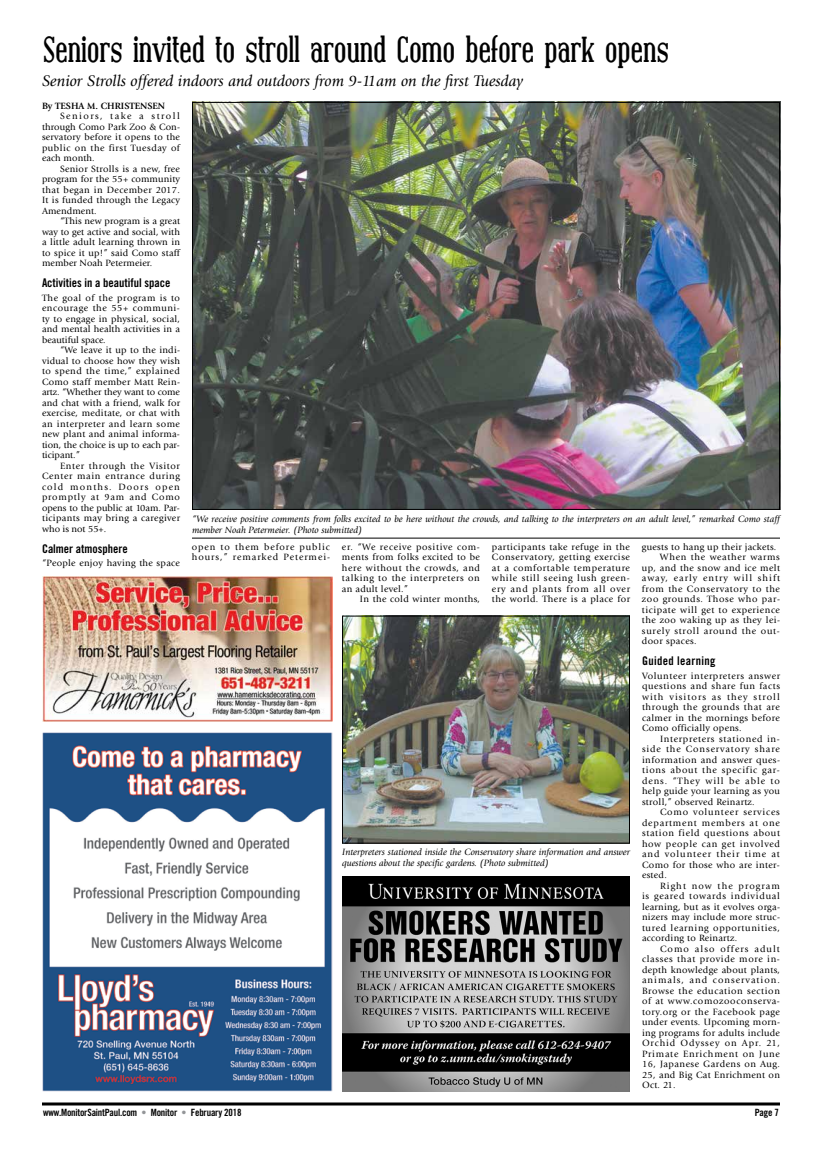
<style>
.page{position:relative;width:828px;height:1152px;background:#fff}
.page>*{position:absolute;margin:0;border:0;box-sizing:border-box;transform-origin:0 0}
.t1{font:700 36px "Covington Cond";letter-spacing:-.03em;color:#000}
.t2{font:italic 16px "Giovanni Std";color:#000}
.t3{font:12px "Trade Gothic LT Std Bd Cn 20";color:#000}
.t4{font:12px "Trade Gothic LT Std Bd Cn 20";letter-spacing:.03em;color:#000}
.t5{font:10px "Trade Gothic LT Std Bd Cn 20";letter-spacing:-.02em;color:#000}
.t6{font:9.5px/10.5px "Giovanni Std";letter-spacing:.04em;color:#000;text-align:justify}
.t7{font:italic 9.5px/10.5px "Giovanni Std";color:#000}
.t8{font:9.5px "Giovanni Std";letter-spacing:.065em;color:#000}
.t9{font:9.5px/10.5px "Giovanni Std";letter-spacing:.09em;color:#000}
.t10{font:9.5px "Giovanni Std";letter-spacing:.06em;color:#000}
.t11{font:9.5px "Giovanni Std";letter-spacing:.075em;color:#000}
.t12{font:9.5px "Giovanni Std";letter-spacing:.11em;color:#000}
.t13{font:700 9.5px "Giovanni Std";color:#000}
.t14{font:9.5px "Giovanni Std";letter-spacing:.07em;color:#000}
.s1{color:#939598}
</style>
<div class="page">
<svg style="left:42px;top:1102px;width:738px;height:4px;background:#3f3f3f"></svg>
<img style="left:42px;top:732px;width:290px;height:360px">
<img style="left:342px;top:876px;width:288px;height:216px">
<img style="left:42px;top:576px;width:290px;height:145px">
<img style="left:194px;top:104px;width:584px;height:404px">
<img style="left:344px;top:618px;width:284px;height:224px">
<div style="left:342px;top:616px;width:288px;height:228px;border:1px solid #000"></div>
<hr style="left:192px;top:538px;width:588px;height:1px;background:#000">
<h1 class="t1" style="left:42px;top:32px;width:629px">Seniors invited to stroll around Como before park opens</h1>
<h2 class="t2" style="left:42px;top:72px;width:483px">Senior Strolls offered indoors and outdoors from 9-11am on the first Tuesday</h2>
<p class="t13" style="left:42px;top:100px;width:125px">By TESHA M. CHRISTENSEN</p>
<p class="t6" style="left:42px;top:111px;width:140px;text-indent:18px">Seniors, take a stroll through Como Park Zoo &amp; Con&shy;servatory before it opens to the public on the first Tuesday of each month.</p>
<p class="t6" style="left:42px;top:164px;width:140px;text-indent:18px">Senior Strolls is a new, free program for the 55+ community that began in December 2017.<br>It is funded through the Legacy Amendment.</p>
<p class="t6" style="left:42px;top:216px;width:140px;text-indent:18px">“This new program is a great way to get active and social, with a little adult learning thrown in to spice it up!” said Como staff member Noah Petermeier.</p>
<p class="t3" style="left:42px;top:276px;width:130px">Activities in a beautiful space</p>
<p class="t6" style="left:42px;top:293px;width:140px">The goal of the program is to encourage the 55+ communi&shy;ty to engage in physical, social, and mental health activities in a beautiful space.</p>
<p class="t6" style="left:42px;top:345px;width:140px;text-indent:18px">“We leave it up to the indi&shy;vidual to choose how they wish to spend the time,” explained Como staff member Matt Rein&shy;artz. “Whether they want to come and chat with a friend, walk for exercise, meditate, or chat with an interpreter and learn some new plant and animal informa&shy;tion, the choice is up to each par&shy;ticipant.”</p>
<p class="t6" style="left:42px;top:461px;width:140px;text-indent:18px">Enter through the Visitor Center main entrance during cold months. Doors open promptly at 9am and Como opens to the public at 10am. Par&shy;ticipants may bring a caregiver who is not 55+.</p>
<p class="t3" style="left:42px;top:541px;width:87px">Calmer atmosphere</p>
<p class="t6" style="left:42px;top:558px;width:139px">“People enjoy having the space</p>
<p class="t7" style="left:192px;top:514px;width:590px">“We receive positive comments from folks excited to be here without the crowds, and talking to the interpreters on an adult level,” remarked Como staff member Noah Petermeier. (Photo submitted)</p>
<p class="t6" style="left:492px;top:542px;width:140px">participants take refuge in the Conservatory, getting exercise at a comfortable temperature while still seeing lush green&shy;ery and plants from all over the world. There is a place for</p>
<p class="t6" style="left:642px;top:542px;width:136px">guests to hang up their jackets.</p>
<p class="t9" style="left:192px;top:542px;width:139px">open to them before public hours,” remarked Petermei-</p>
<p class="t6" style="left:342px;top:542px;width:140px">er. “We receive positive com&shy;ments from folks excited to be here without the crowds, and talking to the interpreters on an adult level.”</p>
<p class="t6" style="left:360px;top:594px;width:122px">In the cold winter months,</p>
<p class="t14" style="left:660px;top:552px;width:122px">When the weather warms</p>
<p class="t6" style="left:642px;top:563px;width:140px">up, and the snow and ice melt</p>
<p class="t12" style="left:642px;top:573px;width:140px">away, early entry will shift</p>
<p class="t8" style="left:642px;top:584px;width:140px">from the Conservatory to the</p>
<p class="t8" style="left:642px;top:594px;width:140px">zoo grounds. Those who par-</p>
<p class="t10" style="left:642px;top:605px;width:140px">ticipate will get to experience</p>
<p class="t6" style="left:642px;top:615px;width:140px">the zoo waking up as they lei-</p>
<p class="t11" style="left:642px;top:626px;width:139px">surely stroll around the out-</p>
<p class="t6" style="left:642px;top:636px;width:56px">door spaces.</p>
<p class="t4" style="left:642px;top:654px;width:75px">Guided learning</p>
<p class="t6" style="left:642px;top:671px;width:140px">Volunteer interpreters answer questions and share fun facts with visitors as they stroll through the grounds that are calmer in the mornings before Como officially opens.</p>
<p class="t6" style="left:642px;top:734px;width:140px;text-indent:18px">Interpreters stationed in&shy;side the Conservatory share information and answer ques&shy;tions about the specific gar&shy;dens. “They will be able to help guide your learning as you stroll,” observed Reinartz.</p>
<p class="t6" style="left:642px;top:807px;width:140px;text-indent:18px">Como volunteer services department members at one station field questions about how people can get involved and volunteer their time at Como for those who are inter&shy;ested.</p>
<p class="t6" style="left:642px;top:881px;width:140px;text-indent:18px">Right now the program is geared towards individual learning, but as it evolves orga&shy;nizers may include more struc&shy;tured learning opportunities, according to Reinartz.</p>
<p class="t6" style="left:642px;top:944px;width:140px;text-indent:18px">Como also offers adult classes that provide more in&shy;depth knowledge about plants, animals, and conservation.<br>Browse the education section of at www.comozooconserva&shy;tory.org or the Facebook page under events. Upcoming morn&shy;ing programs for adults include Orchid Odyssey on Apr. 21, Primate Enrichment on June 16, Japanese Gardens on Aug.<br>25, and Big Cat Enrichment on Oct. 21.</p>
<p class="t7" style="left:342px;top:847px;width:290px">Interpreters stationed inside the Conservatory share information and answer questions about the specific gardens. (Photo submitted)</p>
<p class="t5" style="left:43px;top:1107px;width:200px">www.MonitorSaintPaul.com <span class="s1">•</span> Monitor <span class="s1">•</span> February 2018</p>
<p class="t5" style="left:755px;top:1107px;width:26px">Page 7</p>
</div>
